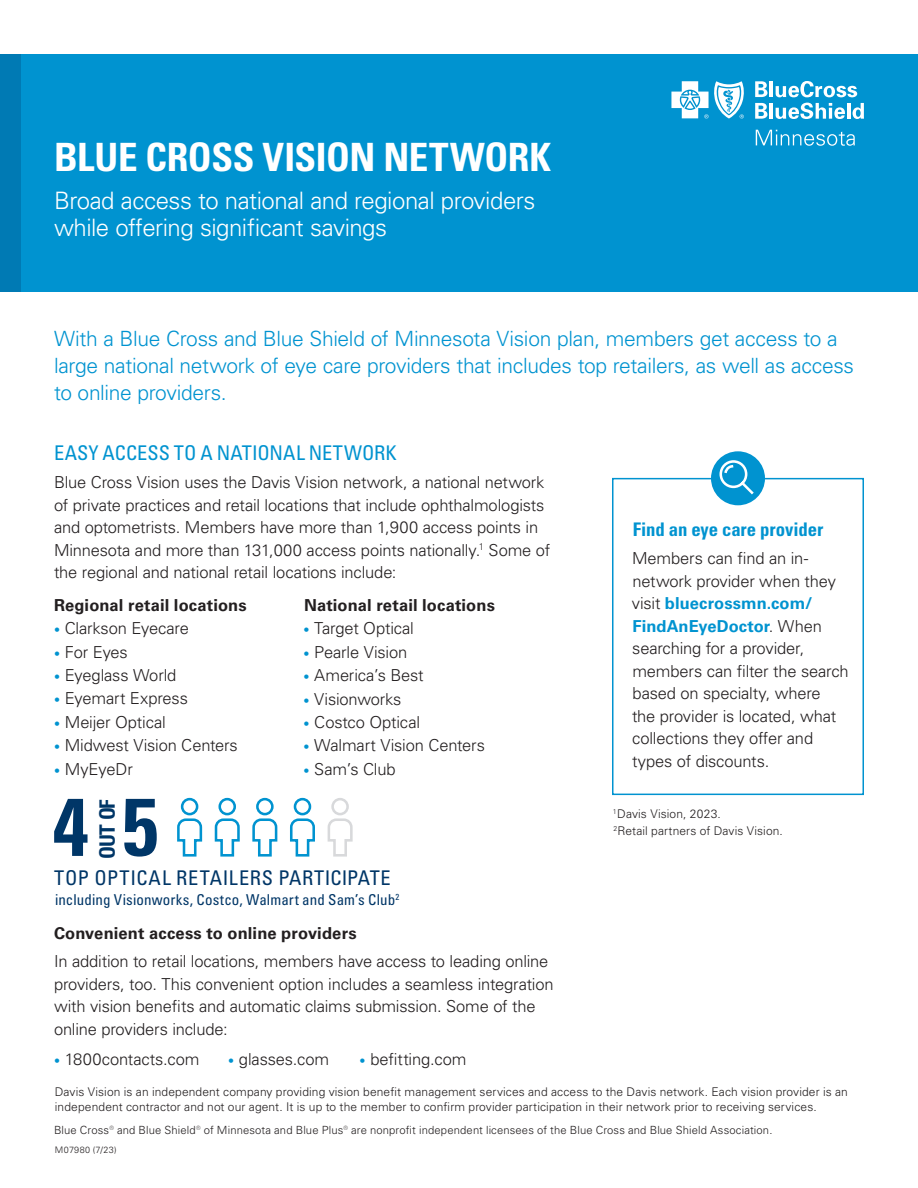
<style>
.page{position:relative;width:918px;height:1188px;background:#fff}
.page>*{position:absolute;margin:0;border:0;box-sizing:border-box;transform-origin:0 0}
.Body_Copy{font:700 condensed 81.6px "Univers LT Pro";color:#003667}
.t1{font:700 condensed 39px "Univers LT Pro";letter-spacing:-.01em;color:#fff}
.Subtitle{font:300 24px/27px "Univers LT Pro 45";letter-spacing:-.02em;color:#fff}
.Body_Copy-2{font:700 condensed 21.15px "Univers LT Pro";color:#003667}
.Lead-in_Copy{font:300 21px/27px "Univers LT Pro 45";letter-spacing:-.015em;color:#0093d0}
.Paragraph_Headline{font:condensed 20.25px "Univers LT Pro";letter-spacing:.03em;color:#003667}
.Paragraph_Headline-2{font:condensed 20.25px "Univers LT Pro";letter-spacing:.005em;color:#0093d0}
.Sidebar_lead{font:700 condensed 18.75px "Univers LT Pro";letter-spacing:-.005em;color:#0093d0}
.Body_Copy_-_GOVT{font:300 16.5px/22.5px "Univers LT Pro 45";letter-spacing:-.01em;color:#231f20}
.Paragraph_Subhead___GOVT{font:700 16.5px "Univers LT Pro 65";letter-spacing:.01em;color:#231f20}
.Paragraph_Headline-3{font:condensed 15px "Univers LT Pro";letter-spacing:.01em;color:#003667}
.Legal_disclaimers_-_GOVT_tight{font:300 12px/15px "Univers LT Pro 45";letter-spacing:.01em;color:#231f20}
.t2{font:300 11.25px "Univers LT Pro 45";letter-spacing:.01em;color:#231f20}
.Form_Number{font:300 9px "Univers LT Pro 45";letter-spacing:.04em;color:#231f20}
.s1{font-size:12px;color:#0093d0}
.s2{font-family:"Univers LT Pro 65";font-weight:700;color:#0093d0}
</style>
<div class="page">
<div style="left:0;top:54px;width:918px;height:238px;background:#0093d0"></div>
<div style="left:612px;top:478px;width:252px;height:317px;border:2px solid #0093d0"></div>
<div style="left:711px;top:451px;width:54px;height:54px;background:#0093d0;border-radius:50%"></div>
<div style="left:0;top:54px;width:20px;height:238px;background:#007ab4"></div>
<svg style="left:755px;top:81px;width:12px;height:16px"></svg>
<hr style="left:770px;top:81px;width:3px;height:16px;background:#fff">
<svg style="left:776px;top:81px;width:81px;height:16px"></svg>
<svg style="left:755px;top:103px;width:12px;height:16px"></svg>
<hr style="left:770px;top:103px;width:3px;height:16px;background:#fff">
<svg style="left:776px;top:103px;width:69px;height:16px"></svg>
<hr style="left:847px;top:103px;width:3px;height:16px;background:#fff">
<svg style="left:853px;top:103px;width:11px;height:16px"></svg>
<svg style="left:756px;top:130px;width:99px;height:16px"></svg>
<svg style="left:671px;top:81px;width:73px;height:38px"></svg>
<svg style="left:177px;top:797px;width:26px;height:60px"></svg>
<svg style="left:214px;top:797px;width:26px;height:60px"></svg>
<svg style="left:252px;top:797px;width:26px;height:60px"></svg>
<svg style="left:290px;top:797px;width:25px;height:60px"></svg>
<svg style="left:327px;top:798px;width:26px;height:59px"></svg>
<svg style="left:718px;top:459px;width:36px;height:36px"></svg>
<p class="t1" style="left:54px;top:133px;width:499px">BLUE CROSS VISION NETWORK</p>
<p class="Subtitle" style="left:54px;top:186px;width:483px">Broad access to national and regional providers while offering significant savings</p>
<p class="Lead-in_Copy" style="left:54px;top:324px;width:802px">With a Blue Cross and Blue Shield of Minnesota Vision plan, members get access to a large national network of eye care providers that includes top retailers, as well as access to online providers.</p>
<p class="Paragraph_Headline-2" style="left:54px;top:440px;width:344px">EASY ACCESS TO A NATIONAL NETWORK</p>
<p class="Body_Copy_-_GOVT" style="left:54px;top:471px;width:498px">Blue Cross Vision uses the Davis Vision network, a national network of private practices and retail locations that include ophthalmologists and optometrists. Members have more than 1,900 access points in Minnesota and more than 131,000 access points nationally.<sup>1</sup> Some of the regional and national retail locations include:</p>
<p class="Paragraph_Subhead___GOVT" style="left:54px;top:594px;width:194px">Regional retail locations</p>
<p class="Body_Copy_-_GOVT" style="left:54px;top:617px;width:136px"><span class="s1">•</span> Clarkson Eyecare</p>
<p class="Body_Copy_-_GOVT" style="left:54px;top:640px;width:75px"><span class="s1">•</span> For Eyes</p>
<p class="Body_Copy_-_GOVT" style="left:54px;top:663px;width:124px"><span class="s1">•</span> Eyeglass World</p>
<p class="Body_Copy_-_GOVT" style="left:54px;top:687px;width:136px"><span class="s1">•</span> Eyemart Express</p>
<p class="Body_Copy_-_GOVT" style="left:54px;top:710px;width:113px"><span class="s1">•</span> Meijer Optical</p>
<p class="Body_Copy_-_GOVT" style="left:54px;top:734px;width:185px"><span class="s1">•</span> Midwest Vision Centers</p>
<p class="Body_Copy_-_GOVT" style="left:54px;top:757px;width:80px"><span class="s1">•</span> MyEyeDr</p>
<p class="Paragraph_Subhead___GOVT" style="left:304px;top:594px;width:192px">National retail locations</p>
<p class="Body_Copy_-_GOVT" style="left:303px;top:617px;width:112px"><span class="s1">•</span> Target Optical</p>
<p class="Body_Copy_-_GOVT" style="left:303px;top:640px;width:105px"><span class="s1">•</span> Pearle Vision</p>
<p class="Body_Copy_-_GOVT" style="left:303px;top:664px;width:122px"><span class="s1">•</span> America’s Best</p>
<p class="Body_Copy_-_GOVT" style="left:303px;top:687px;width:99px"><span class="s1">•</span> Visionworks</p>
<p class="Body_Copy_-_GOVT" style="left:303px;top:710px;width:118px"><span class="s1">•</span> Costco Optical</p>
<p class="Body_Copy_-_GOVT" style="left:303px;top:734px;width:183px"><span class="s1">•</span> Walmart Vision Centers</p>
<p class="Body_Copy_-_GOVT" style="left:303px;top:757px;width:94px"><span class="s1">•</span> Sam’s Club</p>
<p class="Body_Copy" style="left:52px;top:777px;width:108px">4 5</p>
<p class="Body_Copy-2" style="left:94px;top:859px;width:61px;rotate:-90deg">OUT OF</p>
<p class="Paragraph_Headline" style="left:54px;top:865px;width:338px">TOP OPTICAL RETAILERS PARTICIPATE</p>
<p class="Paragraph_Headline-3" style="left:55px;top:890px;width:346px">including Visionworks, Costco, Walmart and Sam’s Club<sup>2</sup></p>
<p class="Paragraph_Subhead___GOVT" style="left:54px;top:922px;width:304px">Convenient access to online providers</p>
<p class="Body_Copy_-_GOVT" style="left:54px;top:950px;width:501px">In addition to retail locations, members have access to leading online providers, too. This convenient option includes a seamless integration with vision benefits and automatic claims submission. Some of the online providers include:</p>
<p class="Body_Copy_-_GOVT" style="left:54px;top:1048px;width:147px"><span class="s1">•</span> 1800contacts.com</p>
<p class="Body_Copy_-_GOVT" style="left:228px;top:1048px;width:103px"><span class="s1">•</span> glasses.com</p>
<p class="Body_Copy_-_GOVT" style="left:360px;top:1048px;width:108px"><span class="s1">•</span> befitting.com</p>
<p class="Sidebar_lead" style="left:633px;top:518px;width:192px">Find an eye care provider</p>
<p class="Body_Copy_-_GOVT" style="left:632px;top:547px;width:218px">Members can find an in&shy;network provider when they visit <span class="s2">bluecrossmn.com/<br>FindAnEyeDoctor</span>. When searching for a provider, members can filter the search based on specialty, where<br>the provider is located, what collections they offer and types of discounts.</p>
<p class="Legal_disclaimers_-_GOVT_tight" style="left:613px;top:806px;width:110px"><sup>1</sup>Davis Vision, 2023.</p>
<p class="Legal_disclaimers_-_GOVT_tight" style="left:613px;top:823px;width:171px"><sup>2</sup>Retail partners of Davis Vision.</p>
<p class="Legal_disclaimers_-_GOVT_tight" style="left:55px;top:1084px;width:795px">Davis Vision is an independent company providing vision benefit management services and access to the Davis network. Each vision provider is an independent contractor and not our agent. It is up to the member to confirm provider participation in their network prior to receiving services.</p>
<p class="t2" style="left:54px;top:1123px;width:720px">Blue Cross® and Blue Shield® of Minnesota and Blue Plus® are nonprofit independent licensees of the Blue Cross and Blue Shield Association.</p>
<p class="Form_Number" style="left:55px;top:1144px;width:63px">M07980 (7/23)</p>
</div>
